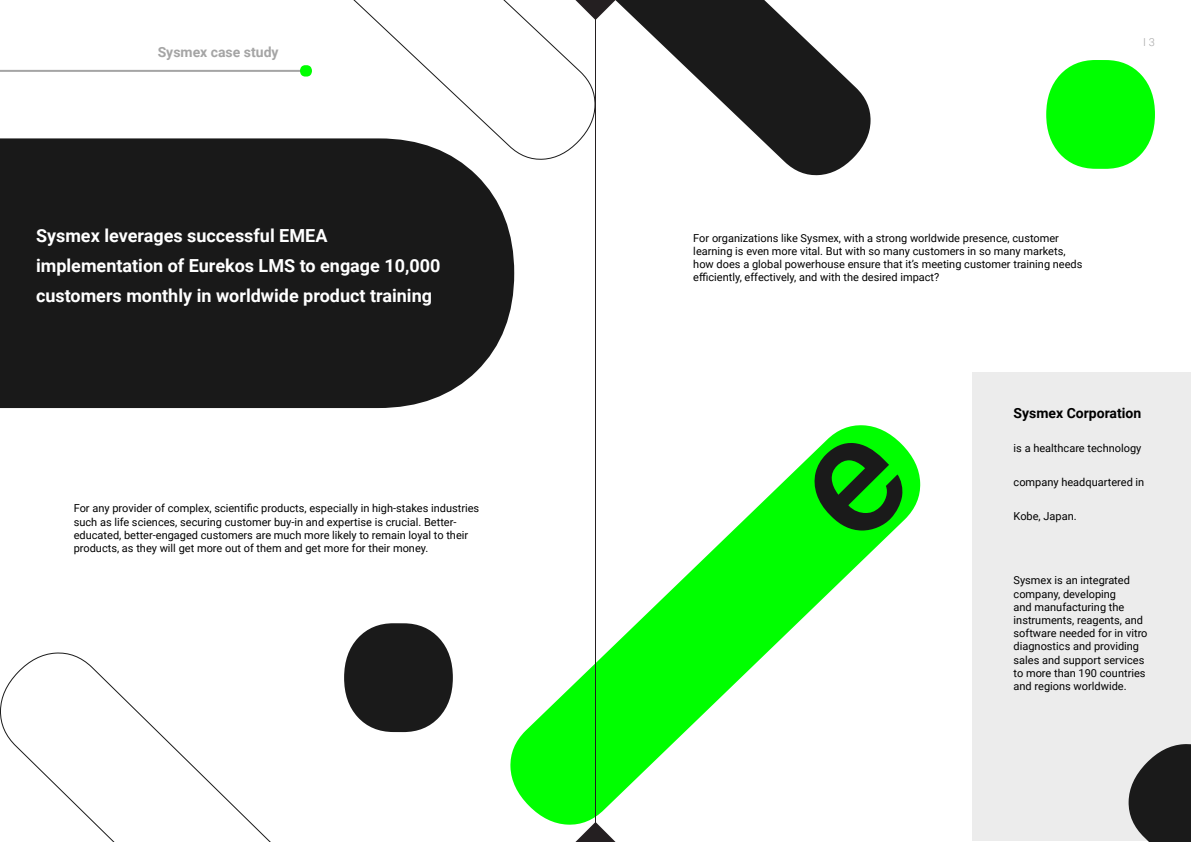
<style>
.page{position:relative;width:1191px;height:842px;background:#fff}
.page>*{position:absolute;margin:0;border:0;box-sizing:border-box;transform-origin:0 0}
.t1{font:700 18px/30px "Roboto";color:#fff}
.t2{font:700 14px "Roboto";color:#000}
.t3{font:700 14px "Roboto";color:#a5a5a5}
.t4{font:11px/13.2px "Roboto";color:#000}
.t5{font:300 11px "Roboto";color:#a5a5a5}
</style>
<div class="page">
<div style="left:972px;top:372px;width:219px;height:468px;background:#ececec"></div>
<div style="left:0;top:138px;width:514px;height:270px;background:#191919"></div>
<svg style="left:206px;top:0;width:664px;height:176px"></svg>
<svg style="left:75px;top:0;width:520px;height:160px"></svg>
<svg style="left:0;top:652px;width:271px;height:190px"></svg>
<svg style="left:510px;top:425px;width:410px;height:400px"></svg>
<svg style="left:1046px;top:60px;width:109px;height:109px"></svg>
<svg style="left:344px;top:623px;width:109px;height:109px"></svg>
<svg style="left:814px;top:442px;width:89px;height:89px;background:#181"></svg>
<svg style="left:1128px;top:744px;width:63px;height:98px"></svg>
<hr style="left:0;top:70px;width:312px;height:2px;background:#a5a5a5">
<svg style="left:300px;top:65px;width:12px;height:12px"></svg>
<svg style="left:575px;top:0;width:40px;height:20px"></svg>
<svg style="left:575px;top:822px;width:40px;height:20px"></svg>
<hr style="left:595px;top:0;width:1px;height:842px;background:#241f21">
<p class="t3" style="left:158px;top:44px;width:122px">Sysmex case study</p>
<h1 class="t1" style="left:36px;top:220px;width:406px">Sysmex leverages successful EMEA implementation of Eurekos LMS to engage 10,000 customers monthly in worldwide product training</h1>
<p class="t4" style="left:74px;top:502px;width:407px">For any provider of complex, scientific products, especially in high-stakes industries such as life sciences, securing customer buy-in and expertise is crucial. Better&shy;educated, better-engaged customers are much more likely to remain loyal to their products, as they will get more out of them and get more for their money.</p>
<p class="t5" style="left:1143px;top:36px;width:13px">I 3</p>
<p class="t4" style="left:693px;top:231px;width:391px">For organizations like Sysmex, with a strong worldwide presence, customer learning is even more vital. But with so many customers in so many markets, how does a global powerhouse ensure that it’s meeting customer training needs efficiently, effectively, and with the desired impact?</p>
<p class="t2" style="left:1013px;top:405px;width:129px">Sysmex Corporation</p>
<p class="t4" style="left:1013px;top:442px;width:129px">is a healthcare technology</p>
<p class="t4" style="left:1013px;top:476px;width:132px">company headquartered in</p>
<p class="t4" style="left:1013px;top:510px;width:65px">Kobe, Japan.</p>
<p class="t4" style="left:1013px;top:574px;width:135px">Sysmex is an integrated company, developing<br>and manufacturing the instruments, reagents, and software needed for in vitro diagnostics and providing sales and support services to more than 190 countries and regions worldwide.</p>
</div>
